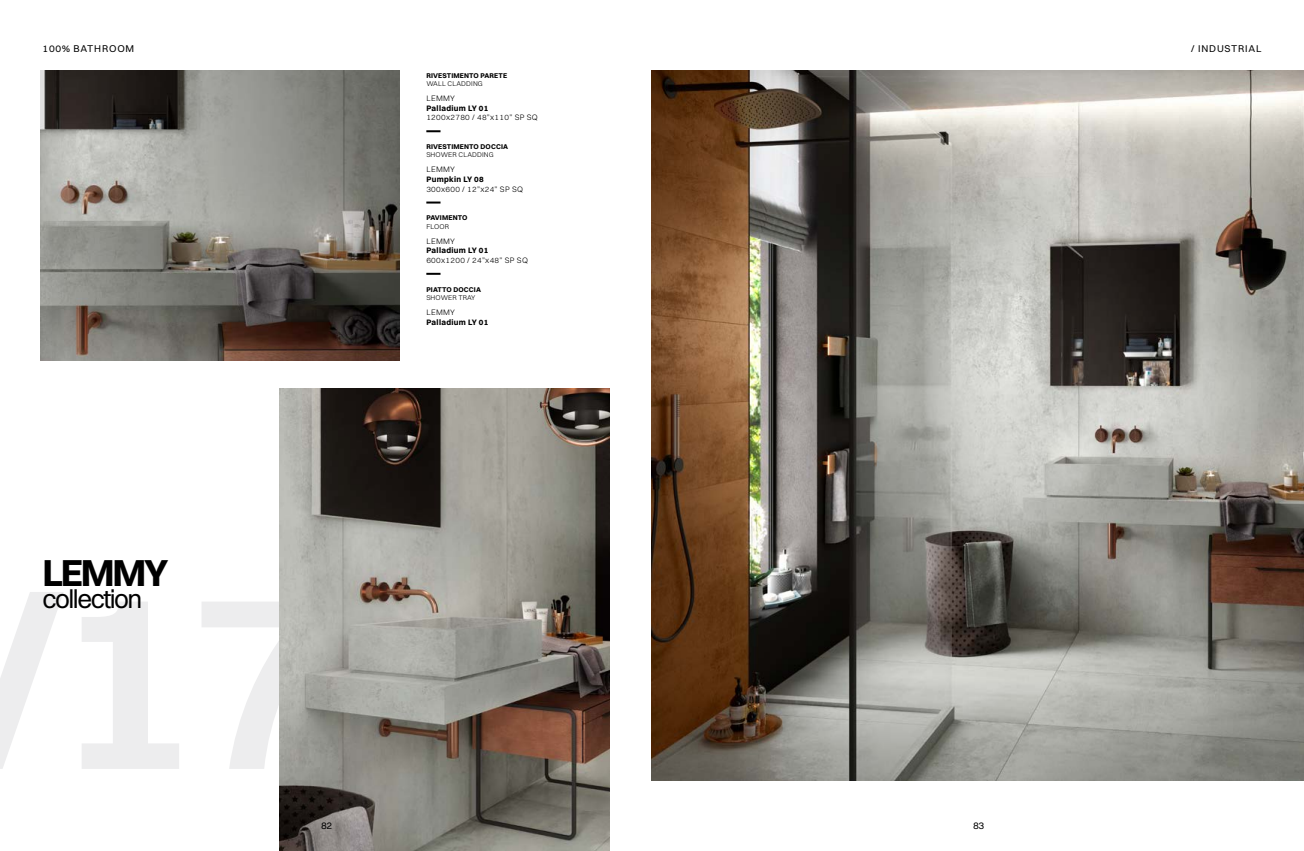
<style>
.page{position:relative;width:1304px;height:851px;background:#fff}
.page>*{position:absolute;margin:0;border:0;box-sizing:border-box;transform-origin:0 0}
.t1{font:700 38px "Switzer";letter-spacing:-.06em;color:#000}
.t2{font:26px "Switzer";letter-spacing:-.06em;color:#000}
.t3{font:10px "Switzer";letter-spacing:.08em;color:#000}
.t4{font:300 8px "Switzer";letter-spacing:.04em;color:#000}
.t5{font:700 8px "Switzer";letter-spacing:.04em;color:#000}
.t6{font:700 7px "Switzer";letter-spacing:.02em;color:#000}
.t7{font:300 7px "Switzer";letter-spacing:.02em;color:#000}
</style>
<div class="page">
<img style="left:652px;top:71px;width:652px;height:709px">
<img style="left:279px;top:388px;width:330px;height:462px">
<img style="left:41px;top:71px;width:359px;height:289px">
<svg style="left:426px;top:130px;width:15px;height:2px"></svg>
<svg style="left:426px;top:201px;width:15px;height:2px"></svg>
<svg style="left:426px;top:273px;width:15px;height:2px"></svg>
<p class="t3" style="left:43px;top:43px;width:93px">100% BATHROOM</p>
<p class="t3" style="left:1191px;top:43px;width:72px">/ INDUSTRIAL</p>
<p class="t6" style="left:426px;top:71px;width:82px">RIVESTIMENTO PARETE</p>
<p class="t7" style="left:426px;top:79px;width:58px">WALL CLADDING</p>
<p class="t4" style="left:426px;top:93px;width:30px">LEMMY</p>
<p class="t5" style="left:426px;top:103px;width:64px">Palladium LY 01</p>
<p class="t4" style="left:426px;top:113px;width:113px">1200x2780 / 48”x110” SP SQ</p>
<p class="t6" style="left:426px;top:142px;width:83px">RIVESTIMENTO DOCCIA</p>
<p class="t7" style="left:426px;top:151px;width:69px">SHOWER CLADDING</p>
<p class="t4" style="left:426px;top:165px;width:30px">LEMMY</p>
<p class="t5" style="left:426px;top:174px;width:59px">Pumpkin LY 08</p>
<p class="t4" style="left:426px;top:184px;width:98px">300x600 / 12”x24” SP SQ</p>
<p class="t6" style="left:426px;top:213px;width:43px">PAVIMENTO</p>
<p class="t7" style="left:426px;top:222px;width:24px">FLOOR</p>
<p class="t4" style="left:426px;top:236px;width:30px">LEMMY</p>
<p class="t5" style="left:426px;top:245px;width:64px">Palladium LY 01</p>
<p class="t4" style="left:426px;top:255px;width:103px">600x1200 / 24”x48” SP SQ</p>
<h1 class="t1" style="left:43px;top:549px;width:127px">LEMMY</h1>
<h2 class="t2" style="left:43px;top:583px;width:101px">collection</h2>
<p class="t6" style="left:426px;top:285px;width:56px">PIATTO DOCCIA</p>
<p class="t7" style="left:426px;top:293px;width:51px">SHOWER TRAY</p>
<p class="t4" style="left:426px;top:307px;width:30px">LEMMY</p>
<p class="t5" style="left:426px;top:317px;width:64px">Palladium LY 01</p>
<p class="t3" style="left:321px;top:819px;width:13px">82</p>
<p class="t3" style="left:973px;top:819px;width:13px">83</p>
</div>
